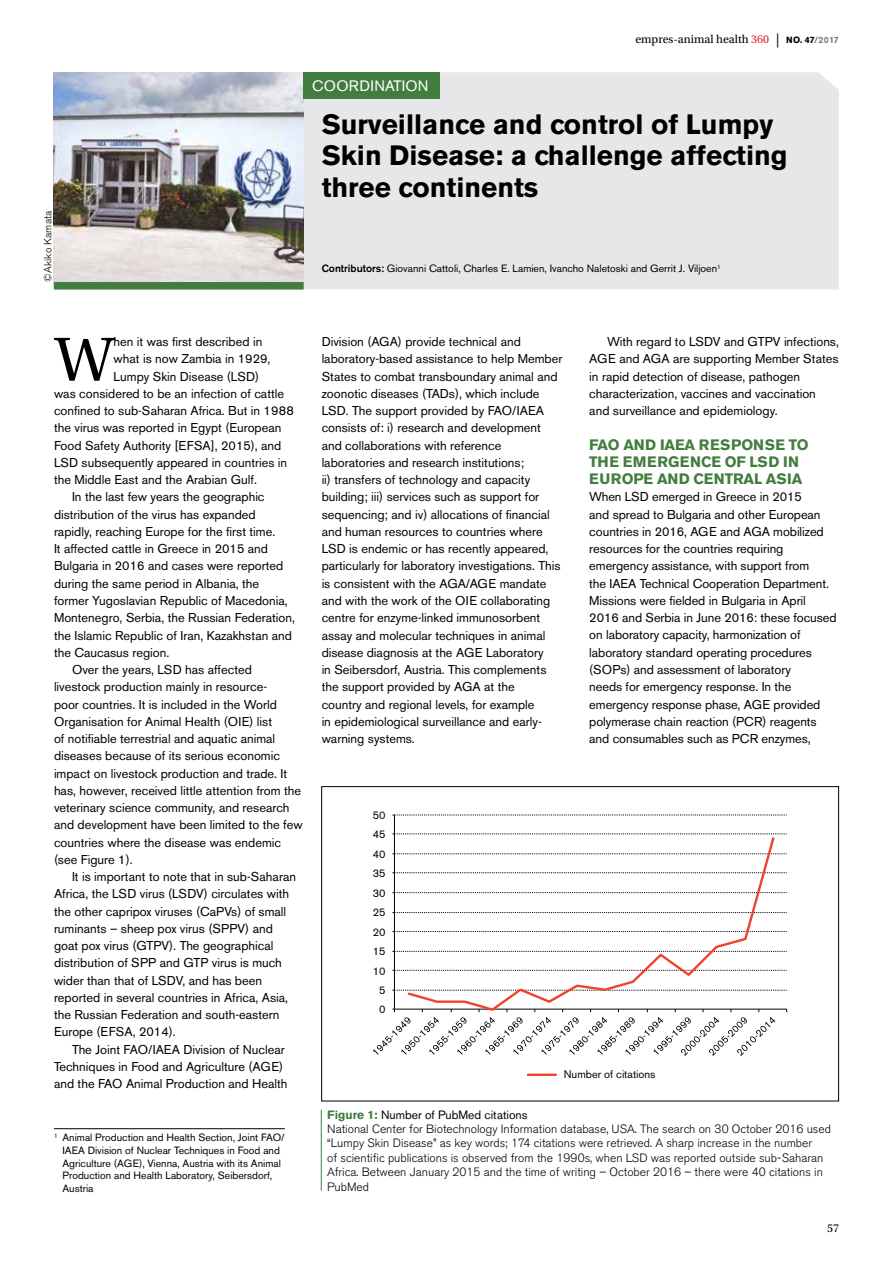
<style>
.page{position:relative;width:893px;height:1263px;background:#fff}
.page>*{position:absolute;margin:0;border:0;box-sizing:border-box;transform-origin:0 0}
.t1{font:65.55px "Utopia Std";color:#000}
.t2{font:700 27.75px/31.5px "Akzidenz Grotesk BE";color:#000}
.t3{font:700 15px/17.2px "Akzidenz Grotesk BE";letter-spacing:.01em;color:#427d3f}
.t4{font:15px "Akzidenz Grotesk BE";letter-spacing:.02em;color:#fff}
.t5{font:12.75px/17.2px "Akzidenz Grotesk BE";color:#000}
.t6{font:300 12px/14.4px "Akzidenz Grotesk BE";color:#000}
.t7{font:12px "Utopia Std";color:#000}
.t8{font:10.95px "Akzidenz Grotesk BE";color:#000}
.t9{font:10.5px/12.8px "Akzidenz Grotesk BE";color:#000}
.t10{font:300 10.5px "Akzidenz Grotesk BE";letter-spacing:.01em;color:#000}
.s1{color:#ed1d24}
.s2{font-size:15px}
.s3{font-family:"Akzidenz Grotesk BE";font-weight:700;font-size:9px}
.s4{font-family:"Akzidenz Grotesk BE";font-weight:700;font-size:9px;color:#808285}
.s5{font-weight:500}
.s6{font-weight:700;color:#427d3f}
.s7{font-weight:400}
</style>
<div class="page">
<div style="left:304px;top:72px;width:535px;height:217px;background:#e6e7e8"></div>
<img style="left:54px;top:72px;width:250px;height:210px">
<div style="left:54px;top:282px;width:250px;height:7px;background:#427d3f"></div>
<div style="left:304px;top:72px;width:136px;height:27px;background:#427d3f"></div>
<hr style="left:54px;top:1128px;width:231px;height:1px;background:#000">
<hr style="left:321px;top:1110px;width:1px;height:81px;background:#427d3f">
<hr style="left:394px;top:815px;width:1px;height:194px;background:#000">
<svg style="left:392px;top:990px;width:395px;height:1px"></svg>
<svg style="left:392px;top:970px;width:395px;height:1px"></svg>
<svg style="left:392px;top:951px;width:395px;height:1px"></svg>
<svg style="left:392px;top:931px;width:395px;height:1px"></svg>
<svg style="left:392px;top:912px;width:395px;height:1px"></svg>
<svg style="left:392px;top:892px;width:395px;height:1px"></svg>
<svg style="left:392px;top:872px;width:395px;height:1px"></svg>
<svg style="left:392px;top:853px;width:395px;height:1px"></svg>
<svg style="left:392px;top:833px;width:395px;height:1px"></svg>
<svg style="left:392px;top:815px;width:395px;height:1px"></svg>
<hr style="left:394px;top:1009px;width:393px;height:1px;background:#000">
<svg style="left:406px;top:837px;width:370px;height:173px"></svg>
<svg style="left:373px;top:1009px;width:402px;height:47px"></svg>
<hr style="left:528px;top:1073px;width:28px;height:3px;background:#ef422c">
<div style="left:321px;top:786px;width:518px;height:315px;border:1px solid #000"></div>
<p class="t10" style="left:42px;top:282px;width:73px;rotate:-90deg">©Akiko Kamata</p>
<p class="t4" style="left:312px;top:77px;width:118px">COORDINATION</p>
<p class="t7" style="left:635px;top:32px;width:205px">empres-animal health <span class="s1">360</span> <span class="s2">|</span> <span class="s3">NO. 47</span><span class="s4">/2017</span></p>
<h2 class="t2" style="left:322px;top:108px;width:467px">Surveillance and control of Lumpy<br>Skin Disease: a challenge affecting three continents</h2>
<p class="t9" style="left:322px;top:262px;width:401px"><span class="s5">Contributors:</span> Giovanni Cattoli, Charles E. Lamien, Ivancho Naletoski and Gerrit J. Viljoen<sup>1</sup></p>
<h1 class="t1" style="left:55px;top:324px;width:60px">W</h1>
<p class="t5" style="left:114px;top:333px;width:150px">hen it was first described in</p>
<p class="t5" style="left:114px;top:350px;width:158px">what is now Zambia in 1929,</p>
<p class="t5" style="left:114px;top:368px;width:147px">Lumpy Skin Disease (LSD)</p>
<p class="t5" style="left:54px;top:385px;width:232px">was considered to be an infection of cattle</p>
<p class="t5" style="left:54px;top:402px;width:241px">confined to sub-Saharan Africa. But in 1988</p>
<p class="t5" style="left:54px;top:419px;width:229px">the virus was reported in Egypt (European</p>
<p class="t5" style="left:54px;top:437px;width:229px">Food Safety Authority [EFSA], 2015), and</p>
<p class="t5" style="left:54px;top:454px;width:235px">LSD subsequently appeared in countries in</p>
<p class="t5" style="left:54px;top:471px;width:204px">the Middle East and the Arabian Gulf.</p>
<p class="t5" style="left:72px;top:488px;width:194px">In the last few years the geographic</p>
<p class="t5" style="left:54px;top:506px;width:203px">distribution of the virus has expanded</p>
<p class="t5" style="left:54px;top:523px;width:223px">rapidly, reaching Europe for the first time.</p>
<p class="t5" style="left:54px;top:540px;width:216px">It affected cattle in Greece in 2015 and</p>
<p class="t5" style="left:54px;top:557px;width:231px">Bulgaria in 2016 and cases were reported</p>
<p class="t5" style="left:54px;top:575px;width:207px">during the same period in Albania, the</p>
<p class="t5" style="left:54px;top:592px;width:235px">former Yugoslavian Republic of Macedonia,</p>
<p class="t5" style="left:54px;top:609px;width:242px">Montenegro, Serbia, the Russian Federation,</p>
<p class="t5" style="left:54px;top:626px;width:240px">the Islamic Republic of Iran, Kazakhstan and</p>
<p class="t5" style="left:54px;top:644px;width:117px">the Caucasus region.</p>
<p class="t5" style="left:72px;top:661px;width:181px">Over the years, LSD has affected</p>
<p class="t5" style="left:54px;top:678px;width:215px">livestock production mainly in resource-</p>
<p class="t5" style="left:54px;top:695px;width:224px">poor countries. It is included in the World</p>
<p class="t5" style="left:54px;top:713px;width:220px">Organisation for Animal Health (OIE) list</p>
<p class="t5" style="left:54px;top:730px;width:223px">of notifiable terrestrial and aquatic animal</p>
<p class="t5" style="left:54px;top:747px;width:228px">diseases because of its serious economic</p>
<p class="t5" style="left:54px;top:764px;width:235px">impact on livestock production and trade. It</p>
<p class="t5" style="left:54px;top:782px;width:249px">has, however, received little attention from the</p>
<p class="t5" style="left:54px;top:799px;width:237px">veterinary science community, and research</p>
<p class="t5" style="left:54px;top:816px;width:250px">and development have been limited to the few</p>
<p class="t5" style="left:54px;top:833px;width:229px">countries where the disease was endemic</p>
<p class="t5" style="left:54px;top:851px;width:80px">(see Figure 1).</p>
<p class="t5" style="left:72px;top:868px;width:225px">It is important to note that in sub-Saharan</p>
<p class="t5" style="left:54px;top:885px;width:237px">Africa, the LSD virus (LSDV) circulates with</p>
<p class="t5" style="left:54px;top:902px;width:234px">the other capripox viruses (CaPVs) of small</p>
<p class="t5" style="left:54px;top:920px;width:220px">ruminants – sheep pox virus (SPPV) and</p>
<p class="t5" style="left:54px;top:937px;width:221px">goat pox virus (GTPV). The geographical</p>
<p class="t5" style="left:54px;top:954px;width:229px">distribution of SPP and GTP virus is much</p>
<p class="t5" style="left:54px;top:971px;width:210px">wider than that of LSDV, and has been</p>
<p class="t5" style="left:54px;top:989px;width:236px">reported in several countries in Africa, Asia,</p>
<p class="t5" style="left:54px;top:1006px;width:227px">the Russian Federation and south-eastern</p>
<p class="t5" style="left:54px;top:1023px;width:123px">Europe (EFSA, 2014).</p>
<p class="t5" style="left:72px;top:1040px;width:214px">The Joint FAO/IAEA Division of Nuclear</p>
<p class="t5" style="left:54px;top:1058px;width:231px">Techniques in Food and Agriculture (AGE)</p>
<p class="t5" style="left:54px;top:1075px;width:235px">and the FAO Animal Production and Health</p>
<p class="t9" style="left:63px;top:1131px;width:224px;text-indent:-9px"><sup>1</sup> Animal Production and Health Section, Joint FAO/ IAEA Division of Nuclear Techniques in Food and Agriculture (AGE), Vienna, Austria with its Animal Production and Health Laboratory, Seibersdorf, Austria</p>
<p class="t5" style="left:322px;top:333px;width:242px">Division (AGA) provide technical and laboratory-based assistance to help Member States to combat transboundary animal and zoonotic diseases (TADs), which include LSD. The support provided by FAO/IAEA consists of: i) research and development and collaborations with reference laboratories and research institutions;<br>ii) transfers of technology and capacity building; iii) services such as support for sequencing; and iv) allocations of financial and human resources to countries where LSD is endemic or has recently appeared, particularly for laboratory investigations. This is consistent with the AGA/AGE mandate and with the work of the OIE collaborating centre for enzyme-linked immunosorbent assay and molecular techniques in animal disease diagnosis at the AGE Laboratory<br>in Seibersdorf, Austria. This complements the support provided by AGA at the<br>country and regional levels, for example<br>in epidemiological surveillance and early&shy;warning systems.</p>
<p class="t8" style="left:373px;top:808px;width:14px">50</p>
<p class="t8" style="left:373px;top:828px;width:14px">45</p>
<p class="t8" style="left:373px;top:847px;width:14px">40</p>
<p class="t8" style="left:373px;top:867px;width:14px">35</p>
<p class="t8" style="left:373px;top:886px;width:14px">30</p>
<p class="t8" style="left:373px;top:906px;width:14px">25</p>
<p class="t8" style="left:373px;top:925px;width:14px">20</p>
<p class="t8" style="left:373px;top:945px;width:14px">15</p>
<p class="t8" style="left:373px;top:964px;width:14px">10</p>
<p class="t8" style="left:379px;top:984px;width:8px">5</p>
<p class="t8" style="left:379px;top:1003px;width:8px">0</p>
<p class="t5" style="left:589px;top:333px;width:251px;text-indent:18px">With regard to LSDV and GTPV infections, AGE and AGA are supporting Member States in rapid detection of disease, pathogen characterization, vaccines and vaccination and surveillance and epidemiology.</p>
<p class="t3" style="left:589px;top:436px;width:221px">FAO AND IAEA RESPONSE TO<br>THE EMERGENCE OF LSD IN<br>EUROPE AND CENTRAL ASIA</p>
<p class="t5" style="left:589px;top:488px;width:249px">When LSD emerged in Greece in 2015<br>and spread to Bulgaria and other European countries in 2016, AGE and AGA mobilized resources for the countries requiring emergency assistance, with support from<br>the IAEA Technical Cooperation Department.<br>Missions were fielded in Bulgaria in April 2016 and Serbia in June 2016: these focused on laboratory capacity, harmonization of laboratory standard operating procedures (SOPs) and assessment of laboratory<br>needs for emergency response. In the emergency response phase, AGE provided polymerase chain reaction (PCR) reagents and consumables such as PCR enzymes,</p>
<p class="t8" style="left:564px;top:1068px;width:93px">Number of citations</p>
<p class="t6" style="left:327px;top:1107px;width:505px"><span class="s6">Figure 1:</span> <span class="s7">Number of PubMed citations<br></span>National Center for Biotechnology Information database, USA. The search on 30 October 2016 used “Lumpy Skin Disease” as key words; 174 citations were retrieved. A sharp increase in the number<br>of scientific publications is observed from the 1990s, when LSD was reported outside sub-Saharan Africa. Between January 2015 and the time of writing – October 2016 – there were 40 citations in PubMed</p>
<p class="t7" style="left:827px;top:1221px;width:14px">57</p>
</div>
